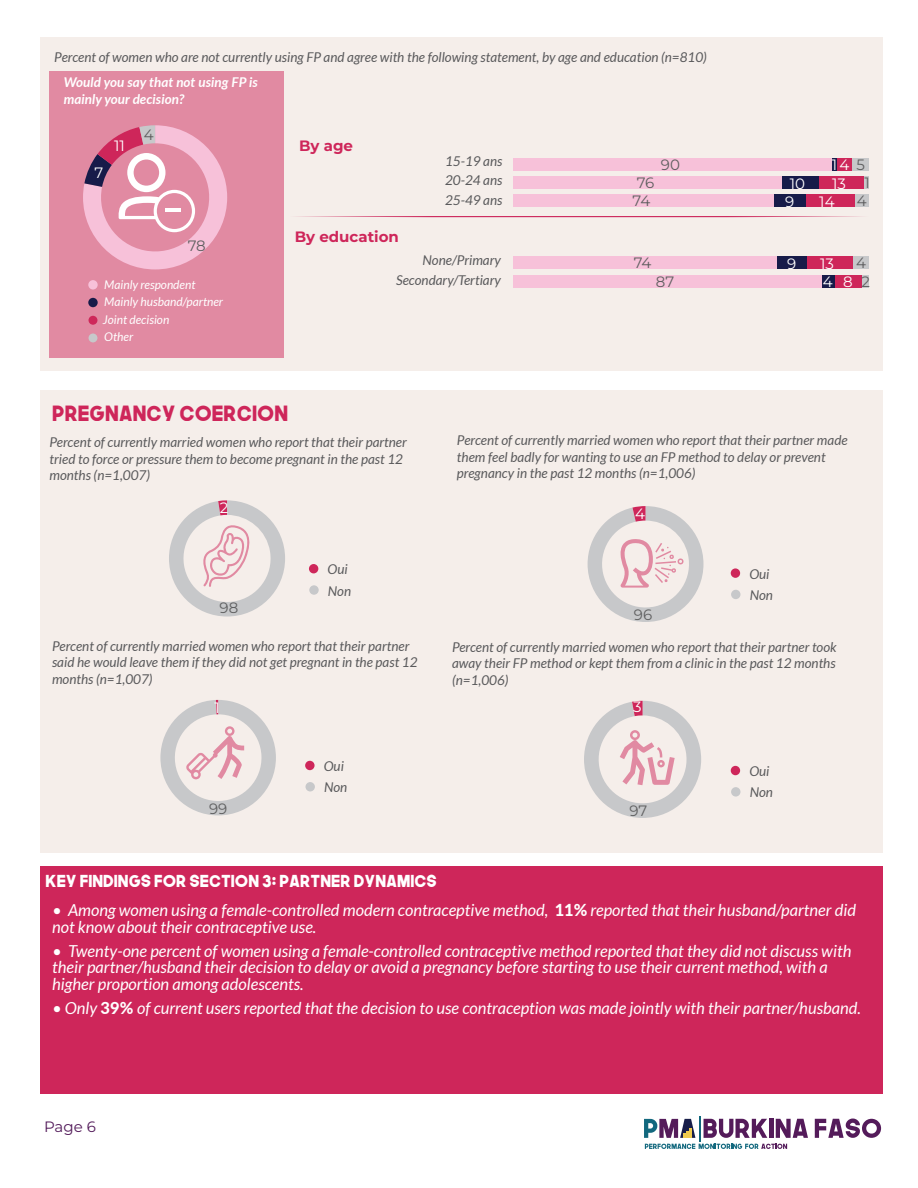
<style>
.page{position:relative;width:918px;height:1188px;background:#fff}
.page>*{position:absolute;margin:0;border:0;box-sizing:border-box;transform-origin:0 0}
.t1{font:21px "The Next Font";color:#ce265a}
.t2{font:italic 16.5px/16.5px "Lato";color:#fff}
.t3{font:16.5px "The Next Font";color:#fff}
.t4{font:15px/18.3px "Montserrat";letter-spacing:-.005em;color:#5f5f60;text-align:center}
.t5{font:15px/18.3px "Montserrat";color:#fff}
.t6{font:700 15px "Montserrat";color:#ce265a}
.t7{font:15px "Montserrat";color:#531b5a}
.t8{font:italic 13.5px/16.5px "Lato";color:#59595b}
.t9{font:italic 700 13.5px/16.5px "Lato";color:#fff}
.t10{font:italic 12px "Lato";color:#fff}
.s1{font-weight:800;font-style:normal}
</style>
<div class="page">
<div style="left:40px;top:38px;width:843px;height:333px;background:#f5eeea"></div>
<div style="left:49px;top:71px;width:235px;height:287px;background:#e18aa2"></div>
<div style="left:40px;top:390px;width:843px;height:463px;background:#f5eeea"></div>
<div style="left:40px;top:866px;width:843px;height:228px;background:#ce265a"></div>
<div style="left:309px;top:564px;width:9px;height:9px;background:#ce265a;border-radius:50%"></div>
<div style="left:309px;top:585px;width:10px;height:10px;background:#c7c8ca;border-radius:50%"></div>
<div style="left:731px;top:568px;width:9px;height:10px;background:#ce265a;border-radius:50%"></div>
<div style="left:731px;top:590px;width:9px;height:9px;background:#c7c8ca;border-radius:50%"></div>
<div style="left:305px;top:761px;width:10px;height:9px;background:#ce265a;border-radius:50%"></div>
<div style="left:306px;top:782px;width:9px;height:9px;background:#c7c8ca;border-radius:50%"></div>
<div style="left:731px;top:766px;width:9px;height:9px;background:#ce265a;border-radius:50%"></div>
<div style="left:731px;top:787px;width:9px;height:10px;background:#c7c8ca;border-radius:50%"></div>
<svg style="left:296px;top:216px;width:566px;height:2px"></svg>
<svg style="left:169px;top:500px;width:116px;height:117px"></svg>
<svg style="left:815px;top:1119px;width:66px;height:19px"></svg>
<svg style="left:644px;top:1116px;width:164px;height:33px"></svg>
<svg style="left:83px;top:125px;width:144px;height:144px"></svg>
<div style="left:513px;top:275px;width:309px;height:12px;background:#f7c1d9"></div>
<div style="left:513px;top:257px;width:264px;height:12px;background:#f7c1d9"></div>
<div style="left:513px;top:195px;width:262px;height:12px;background:#f7c1d9"></div>
<div style="left:513px;top:177px;width:270px;height:12px;background:#f7c1d9"></div>
<div style="left:513px;top:158px;width:319px;height:12px;background:#f7c1d9"></div>
<div style="left:822px;top:275px;width:13px;height:12px;background:#171b49"></div>
<div style="left:777px;top:257px;width:31px;height:12px;background:#171b49"></div>
<div style="left:775px;top:195px;width:31px;height:12px;background:#171b49"></div>
<div style="left:783px;top:177px;width:36px;height:12px;background:#171b49"></div>
<div style="left:832px;top:158px;width:5px;height:12px;background:#171b49"></div>
<div style="left:835px;top:275px;width:28px;height:12px;background:#ce265a"></div>
<div style="left:808px;top:257px;width:45px;height:12px;background:#ce265a"></div>
<div style="left:806px;top:195px;width:49px;height:12px;background:#ce265a"></div>
<div style="left:819px;top:177px;width:47px;height:12px;background:#ce265a"></div>
<div style="left:837px;top:158px;width:16px;height:12px;background:#ce265a"></div>
<div style="left:863px;top:275px;width:6px;height:12px;background:#c7c8ca"></div>
<div style="left:853px;top:257px;width:16px;height:12px;background:#c7c8ca"></div>
<div style="left:855px;top:195px;width:14px;height:12px;background:#c7c8ca"></div>
<div style="left:864px;top:177px;width:5px;height:12px;background:#c7c8ca"></div>
<div style="left:853px;top:158px;width:16px;height:12px;background:#c7c8ca"></div>
<svg style="left:584px;top:701px;width:117px;height:117px"></svg>
<svg style="left:160px;top:700px;width:116px;height:115px"></svg>
<svg style="left:588px;top:506px;width:115px;height:116px"></svg>
<div style="left:88px;top:280px;width:10px;height:10px;background:#f7c1d9;border-radius:50%"></div>
<div style="left:89px;top:316px;width:8px;height:9px;background:#ce285a;border-radius:50%"></div>
<div style="left:88px;top:298px;width:10px;height:9px;background:#171b49;border-radius:50%"></div>
<div style="left:89px;top:334px;width:8px;height:8px;background:#c7c8ca;border-radius:50%"></div>
<p class="t8" style="left:54px;top:49px;width:654px">Percent of women who are not currently using FP and agree with the following statement, by age and education (n=810)</p>
<p class="t9" style="left:64px;top:73px;width:196px">Would you say that not using FP is mainly your decision?</p>
<p class="t5" style="left:94px;top:163px;width:10px">7</p>
<p class="t5" style="left:114px;top:136px;width:12px">11</p>
<p class="t4" style="left:144px;top:125px;width:11px">4</p>
<p class="t4" style="left:188px;top:236px;width:20px">78</p>
<p class="t10" style="left:104px;top:278px;width:93px">Mainly respondent</p>
<p class="t10" style="left:103px;top:313px;width:68px">Joint decision</p>
<p class="t10" style="left:104px;top:295px;width:120px">Mainly husband/partner</p>
<p class="t10" style="left:104px;top:330px;width:30px">Other</p>
<p class="t6" style="left:299px;top:135px;width:55px">By age</p>
<p class="t8" style="left:445px;top:151px;width:59px;line-height:19.5px;text-align:justify">15-19 ans 20-24 ans 25-49 ans</p>
<p class="t6" style="left:295px;top:227px;width:106px">By education</p>
<p class="t8" style="left:396px;top:251px;width:106px;line-height:19.5px;text-align:right">None/Primary<br>Secondary/Tertiary</p>
<h1 class="t1" style="left:52px;top:399px;width:237px">PREGNANCY COERCION</h1>
<p class="t4" style="left:661px;top:155px;width:21px">90</p>
<p class="t4" style="left:633px;top:173px;width:23px;text-align:left">76<br>74</p>
<p class="t5" style="left:785px;top:174px;width:21px">10<br>9</p>
<p class="t4" style="left:856px;top:155px;width:15px">5<br>1<br>4</p>
<p class="t5" style="left:832px;top:156px;width:19px">14</p>
<p class="t5" style="left:819px;top:174px;width:28px;text-indent:13px">13<br>14</p>
<p class="t4" style="left:634px;top:253px;width:19px">74</p>
<p class="t4" style="left:656px;top:272px;width:20px">87</p>
<p class="t5" style="left:787px;top:254px;width:11px">9</p>
<p class="t5" style="left:820px;top:254px;width:15px">13</p>
<p class="t5" style="left:823px;top:273px;width:11px">4</p>
<p class="t4" style="left:856px;top:253px;width:15px">4<br>2</p>
<p class="t5" style="left:843px;top:273px;width:11px">8</p>
<p class="t8" style="left:50px;top:434px;width:359px">Percent of currently married women who report that their partner tried to force or pressure them to become pregnant in the past 12 months (n=1,007)</p>
<p class="t8" style="left:457px;top:432px;width:392px">Percent of currently married women who report that their partner made them feel badly for wanting to use an FP method to delay or prevent pregnancy in the past 12 months (n=1,006)</p>
<p class="t5" style="left:220px;top:498px;width:10px">2</p>
<p class="t4" style="left:220px;top:598px;width:20px">98</p>
<p class="t5" style="left:635px;top:504px;width:11px">4</p>
<p class="t8" style="left:328px;top:559px;width:25px;line-height:21.3px">Oui<br>Non</p>
<p class="t8" style="left:749px;top:564px;width:25px;line-height:21.3px">Oui<br>Non</p>
<p class="t4" style="left:634px;top:605px;width:20px">96</p>
<p class="t8" style="left:52px;top:638px;width:367px">Percent of currently married women who report that their partner said he would leave them if they did not get pregnant in the past 12 months (n=1,007)</p>
<p class="t5" style="left:214px;top:698px;width:7px">1</p>
<p class="t8" style="left:452px;top:639px;width:386px;text-align:justify">Percent of currently married women who report that their partner took away their FP method or kept them from a clinic in the past 12 months (n=1,006)</p>
<p class="t5" style="left:633px;top:698px;width:10px">3</p>
<p class="t4" style="left:209px;top:799px;width:20px">99</p>
<p class="t8" style="left:324px;top:756px;width:25px;line-height:21.3px">Oui<br>Non</p>
<p class="t8" style="left:749px;top:761px;width:25px;line-height:21.3px">Oui<br>Non</p>
<p class="t4" style="left:630px;top:801px;width:19px">97</p>
<p class="t3" style="left:46px;top:870px;width:393px">KEY FINDINGS FOR SECTION 3: PARTNER DYNAMICS</p>
<p class="t2" style="left:52px;top:902px;width:806px">• Among women using a female-controlled modern contraceptive method, <span class="s1">11%</span> reported that their husband/partner did not know about their contraceptive use.</p>
<p class="t2" style="left:52px;top:943px;width:801px">• Twenty-one percent of women using a female-controlled contraceptive method reported that they did not discuss with their partner/husband their decision to delay or avoid a pregnancy before starting to use their current method, with a higher proportion among adolescents.</p>
<p class="t2" style="left:52px;top:1000px;width:810px">• Only <span class="s1">39%</span> of current users reported that the decision to use contraception was made jointly with their partner/husband.</p>
<p class="t7" style="left:44px;top:1116px;width:53px">Page 6</p>
</div>
